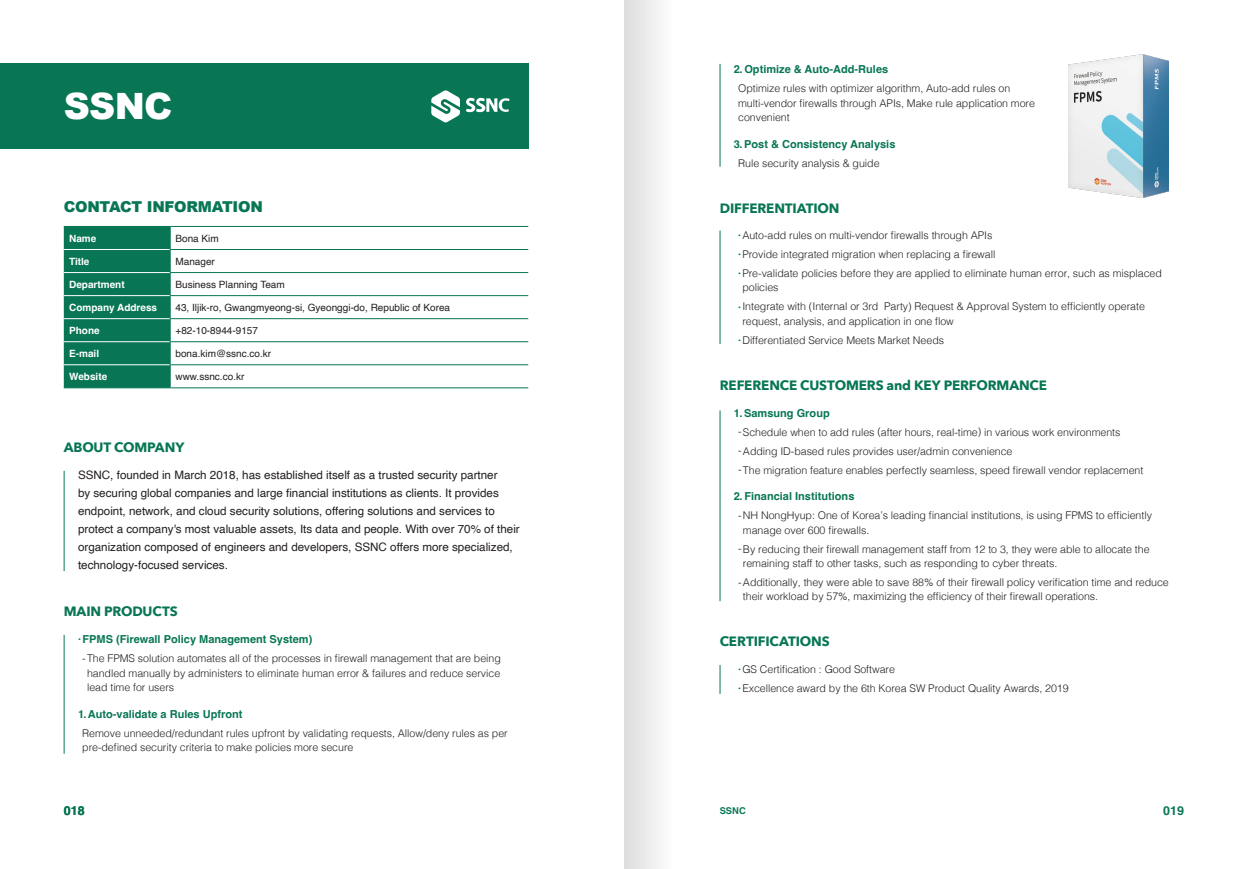
<style>
.page{position:relative;width:1248px;height:869px;background:#fff}
.page>*{position:absolute;margin:0;border:0;box-sizing:border-box;transform-origin:0 0}
.t1{font:900 36.25px "Arial";color:#fff}
.t2{font:900 15px "Arial";letter-spacing:-.02em;color:#087655}
.t3{font:700 13.5px "Avenir Next";letter-spacing:-.01em;color:#087655}
.t4{font:700 12.5px "Helvetica";color:#087655}
.t5{font:11.62px/17.9px "Helvetica";color:#231f20}
.t6{font:700 11px "Helvetica";color:#087655}
.t7{font:300 10.62px/14.4px "Helvetica";letter-spacing:-.005em;color:#231f20}
.t8{font:10px "Helvetica";color:#231f20}
.t9{font:700 10px "Helvetica";color:#fff}
.t10{font:700 9.38px "Helvetica";color:#087655}
.s1{font-weight:700;color:#087655}
</style>
<div class="page">
<hr style="left:170px;top:226px;width:358px;height:1px;background:#087655">
<hr style="left:170px;top:249px;width:358px;height:1px;background:#087655">
<hr style="left:170px;top:272px;width:358px;height:1px;background:#087655">
<hr style="left:170px;top:295px;width:358px;height:1px;background:#087655">
<hr style="left:170px;top:318px;width:358px;height:1px;background:#087655">
<hr style="left:170px;top:341px;width:358px;height:1px;background:#087655">
<hr style="left:64px;top:387px;width:106px;height:1px;background:#087655">
<svg style="left:64px;top:226px;width:107px;height:161px;background:#117b5b"></svg>
<hr style="left:170px;top:364px;width:358px;height:1px;background:#087655">
<hr style="left:170px;top:387px;width:358px;height:1px;background:#087655">
<hr style="left:64px;top:470px;width:1px;height:100px;background:#087655">
<hr style="left:64px;top:634px;width:1px;height:119px;background:#087655">
<div style="left:0;top:64px;width:528px;height:85px;background:#087655"></div>
<svg style="left:431px;top:90px;width:29px;height:32px"></svg>
<svg style="left:466px;top:98px;width:43px;height:14px"></svg>
<hr style="left:719px;top:64px;width:1px;height:103px;background:#087655">
<hr style="left:719px;top:230px;width:1px;height:114px;background:#087655">
<hr style="left:719px;top:410px;width:1px;height:191px;background:#087655">
<svg style="left:719px;top:665px;width:1px;height:28px"></svg>
<img style="left:1068px;top:54px;width:100px;height:144px">
<div style="left:624px;top:0;width:54px;height:868px;background:linear-gradient(to right,#ddd,#fff)"></div>
<h1 class="t1" style="left:64px;top:80px;width:110px">SSNC</h1>
<h2 class="t2" style="left:64px;top:196px;width:200px">CONTACT INFORMATION</h2>
<p class="t9" style="left:69px;top:232px;width:29px">Name</p>
<p class="t8" style="left:175px;top:230px;width:45px">Bona Kim</p>
<p class="t9" style="left:69px;top:255px;width:22px">Title</p>
<p class="t8" style="left:175px;top:253px;width:41px">Manager</p>
<p class="t9" style="left:69px;top:278px;width:57px">Department</p>
<p class="t8" style="left:175px;top:276px;width:111px">Business Planning Team</p>
<p class="t9" style="left:69px;top:301px;width:89px">Company Address</p>
<p class="t8" style="left:175px;top:299px;width:276px">43, Iljik-ro, Gwangmyeong-si, Gyeonggi-do, Republic of Korea</p>
<p class="t9" style="left:69px;top:324px;width:32px">Phone</p>
<p class="t8" style="left:175px;top:322px;width:84px">+82-10-8944-9157</p>
<p class="t9" style="left:69px;top:347px;width:32px">E-mail</p>
<p class="t8" style="left:175px;top:345px;width:97px">bona.kim@ssnc.co.kr</p>
<p class="t9" style="left:69px;top:370px;width:40px">Website</p>
<p class="t8" style="left:175px;top:368px;width:70px">www.ssnc.co.kr</p>
<p class="t3" style="left:64px;top:435px;width:122px">ABOUT COMPANY</p>
<p class="t5" style="left:78px;top:466px;width:443px">SSNC, founded in March 2018, has established itself as a trusted security partner<br>by securing global companies and large financial institutions as clients. It provides endpoint, network, and cloud security solutions, offering solutions and services to protect a company's most valuable assets, Its data and people. With over 70% of their organization composed of engineers and developers, SSNC offers more specialized, technology-focused services.</p>
<p class="t3" style="left:64px;top:599px;width:115px">MAIN PRODUCTS</p>
<p class="t6" style="left:78px;top:632px;width:236px">·FPMS (Firewall Policy Management System)</p>
<p class="t7" style="left:87px;top:650px;width:415px;text-align:justify;text-indent:-5px">-The FPMS solution automates all of the processes in firewall management that are being handled manually by administers to eliminate human error &amp; failures and reduce service lead time for users</p>
<p class="t6" style="left:78px;top:706px;width:166px">1. Auto-validate a Rules Upfront</p>
<p class="t7" style="left:82px;top:724px;width:427px">Remove unneeded/redundant rules upfront by validating requests, Allow/deny rules as per pre-defined security criteria to make policies more secure</p>
<p class="t4" style="left:64px;top:802px;width:22px">018</p>
<p class="t6" style="left:733px;top:63px;width:156px">2. Optimize &amp; Auto-Add-Rules</p>
<p class="t7" style="left:738px;top:81px;width:298px">Optimize rules with optimizer algorithm, Auto-add rules on multi-vendor firewalls through APIs, Make rule application more convenient</p>
<p class="t6" style="left:733px;top:137px;width:163px">3. Post &amp; Consistency Analysis</p>
<p class="t7" style="left:738px;top:155px;width:143px">Rule security analysis &amp; guide</p>
<p class="t3" style="left:719px;top:196px;width:121px">DIFFERENTIATION</p>
<p class="t7" style="left:738px;top:225px;width:425px;line-height:19px"><span class="s1">·</span>Auto-add rules on multi-vendor firewalls through APIs<br><span class="s1">·</span>Provide integrated migration when replacing a firewall<br><span class="s1">·</span>Pre-validate policies before they are applied to eliminate human error, such as misplaced</p>
<p class="t7" style="left:738px;top:277px;width:408px;line-height:19px;text-indent:4px">policies<br><span class="s1">·</span>Integrate with (Internal or 3rd Party) Request &amp; Approval System to efficiently operate</p>
<p class="t7" style="left:738px;top:311px;width:217px;line-height:19px;text-indent:4px">request, analysis, and application in one flow <span class="s1">·</span>Differentiated Service Meets Market Needs</p>
<p class="t3" style="left:719px;top:373px;width:329px">REFERENCE CUSTOMERS and KEY PERFORMANCE</p>
<p class="t6" style="left:733px;top:406px;width:97px">1. Samsung Group</p>
<p class="t7" style="left:738px;top:421px;width:406px;line-height:19px">-Schedule when to add rules (after hours, real-time) in various work environments -Adding ID-based rules provides user/admin convenience<br>-The migration feature enables perfectly seamless, speed firewall vendor replacement</p>
<p class="t6" style="left:733px;top:489px;width:122px">2. Financial Institutions</p>
<p class="t7" style="left:743px;top:507px;width:410px;text-indent:-5px">-NH NongHyup: One of Korea’s leading financial institutions, is using FPMS to efficiently manage over 600 firewalls.</p>
<p class="t7" style="left:743px;top:540px;width:408px;text-indent:-5px">-By reducing their firewall management staff from 12 to 3, they were able to allocate the remaining staff to other tasks, such as responding to cyber threats.</p>
<p class="t7" style="left:743px;top:574px;width:427px;text-indent:-5px">-Additionally, they were able to save 88% of their firewall policy verification time and reduce their workload by 57%, maximizing the efficiency of their firewall operations.</p>
<p class="t3" style="left:719px;top:629px;width:111px">CERTIFICATIONS</p>
<p class="t7" style="left:738px;top:658px;width:332px;line-height:19px"><span class="s1">·</span>GS Certification : Good Software<br><span class="s1">·</span>Excellence award by the 6th Korea SW Product Quality Awards, 2019</p>
<p class="t10" style="left:719px;top:804px;width:28px">SSNC</p>
<p class="t4" style="left:1163px;top:802px;width:22px">019</p>
</div>
